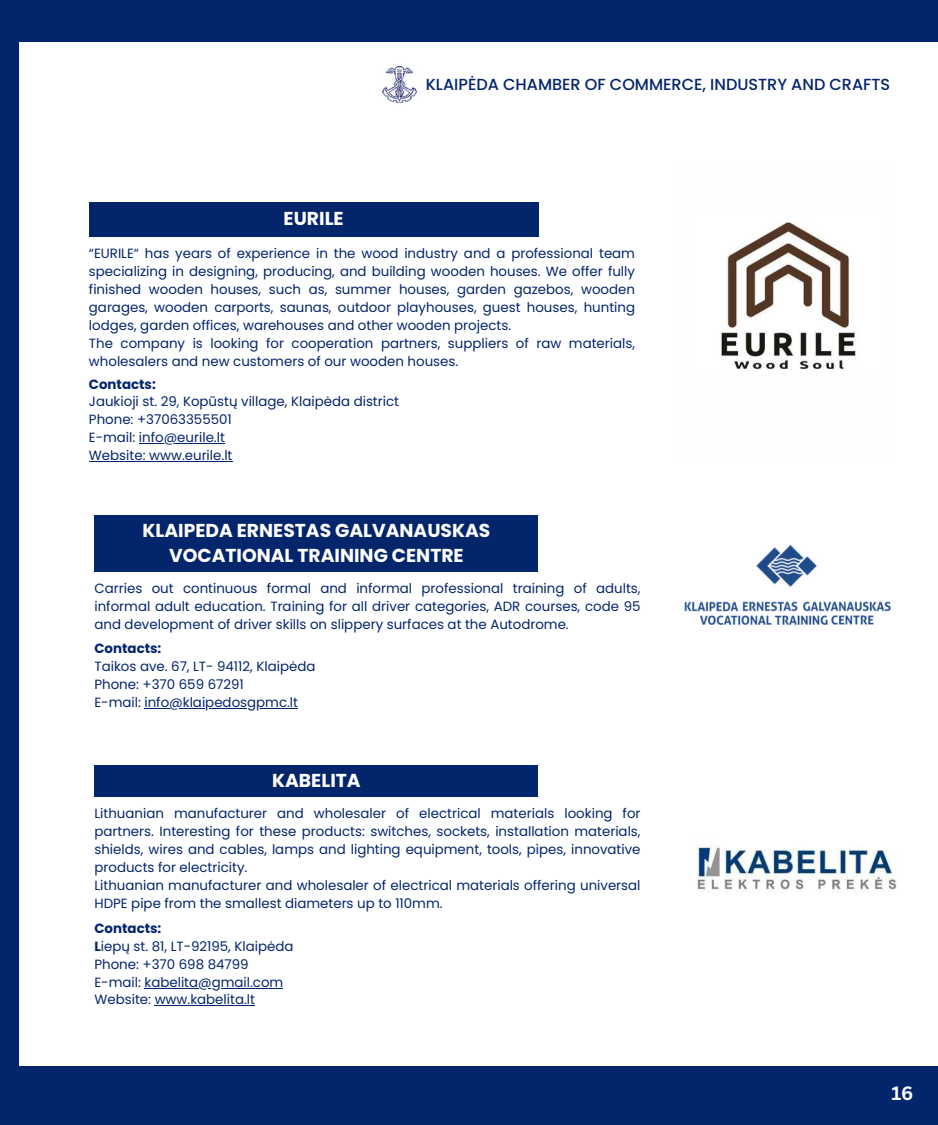
<style>
.page{position:relative;width:938px;height:1125px;background:#fff}
.page>*{position:absolute;margin:0;border:0;box-sizing:border-box;transform-origin:0 0}
.t1{font:700 18.75px/25.2px "Poppins";color:#fff;text-align:center}
.t2{font:700 18.75px "Canva Sans";color:#fff}
.t3{font:500 16px "Poppins";color:#03256c}
.t4{font:13.38px/18px "Poppins";color:#03256c}
.t5{font:700 13.38px "Poppins";color:#03256c}
.s1{font-weight:700}
</style>
<div class="page">
<div style="left:94px;top:515px;width:444px;height:57px;background:#03256c"></div>
<hr style="left:144px;top:708px;width:154px;height:1px;background:#03256c">
<div style="left:89px;top:202px;width:449px;height:34px;background:#03256c"></div>
<hr style="left:139px;top:443px;width:86px;height:1px;background:#03256c">
<hr style="left:89px;top:461px;width:60px;height:1px;background:#03256c">
<hr style="left:149px;top:461px;width:83px;height:1px;background:#03256c">
<div style="left:94px;top:766px;width:444px;height:31px;background:#03256c"></div>
<hr style="left:144px;top:988px;width:139px;height:1px;background:#03256c">
<hr style="left:155px;top:1005px;width:100px;height:1px;background:#03256c">
<div style="left:0;top:1067px;width:938px;height:58px;background:#03256c"></div>
<div style="left:0;top:0;width:18px;height:1125px;background:#03256c"></div>
<div style="left:0;top:0;width:938px;height:42px;background:#03256c"></div>
<img style="left:721px;top:222px;width:135px;height:148px">
<img style="left:684px;top:545px;width:207px;height:79px">
<img style="left:694px;top:839px;width:203px;height:51px">
<img style="left:381px;top:65px;width:37px;height:39px">
<h1 class="t1" style="left:284px;top:206px;width:62px">EURILE</h1>
<p class="t3" style="left:426px;top:73px;width:466px">KLAIPĖDA CHAMBER OF COMMERCE, INDUSTRY AND CRAFTS</p>
<p class="t4" style="left:89px;top:244px;width:547px">“EURILE“ has years of experience in the wood industry and a professional team specializing in designing, producing, and building wooden houses. We offer fully finished wooden houses, such as, summer houses, garden gazebos, wooden garages, wooden carports, saunas, outdoor playhouses, guest houses, hunting lodges, garden offices, warehouses and other wooden projects.<br>The company is looking for cooperation partners, suppliers of raw materials, wholesalers and new customers of our wooden houses.</p>
<p class="t5" style="left:89px;top:375px;width:68px">Contacts:</p>
<p class="t4" style="left:89px;top:393px;width:312px">Jaukioji st. 29, Kopūstų village, Klaipėda district<br>Phone: +37063355501<br>E-mail: info@eurile.lt<br>Website: www.eurile.lt</p>
<h1 class="t1" style="left:142px;top:518px;width:349px">KLAIPEDA ERNESTAS GALVANAUSKAS<br>VOCATIONAL TRAINING CENTRE</h1>
<p class="t4" style="left:94px;top:579px;width:547px;text-align:justify">Carries out continuous formal and informal professional training of adults, informal adult education. Training for all driver categories, ADR courses, code 95 and development of driver skills on slippery surfaces at the Autodrome.</p>
<p class="t5" style="left:94px;top:639px;width:68px">Contacts:</p>
<p class="t4" style="left:94px;top:658px;width:222px">Taikos ave. 67, LT- 94112, Klaipėda<br>Phone: +370 659 67291<br>E-mail: info@klaipedosgpmc.lt</p>
<h1 class="t1" style="left:272px;top:768px;width:90px">KABELITA</h1>
<p class="t4" style="left:94px;top:804px;width:547px">Lithuanian manufacturer and wholesaler of electrical materials looking for partners. Interesting for these products: switches, sockets, installation materials, shields, wires and cables, lamps and lighting equipment, tools, pipes, innovative products for electricity.<br>Lithuanian manufacturer and wholesaler of electrical materials offering universal HDPE pipe from the smallest diameters up to 110mm.</p>
<p class="t4" style="left:94px;top:920px;width:200px"><span class="s1">Contacts:<br>L</span>iepų st. 81, LT-92195, Klaipėda<br>Phone: +370 698 84799<br>E-mail: kabelita@gmail.com<br>Website: www.kabelita.lt</p>
<h1 class="t2" style="left:891px;top:1080px;width:24px">16</h1>
</div>
